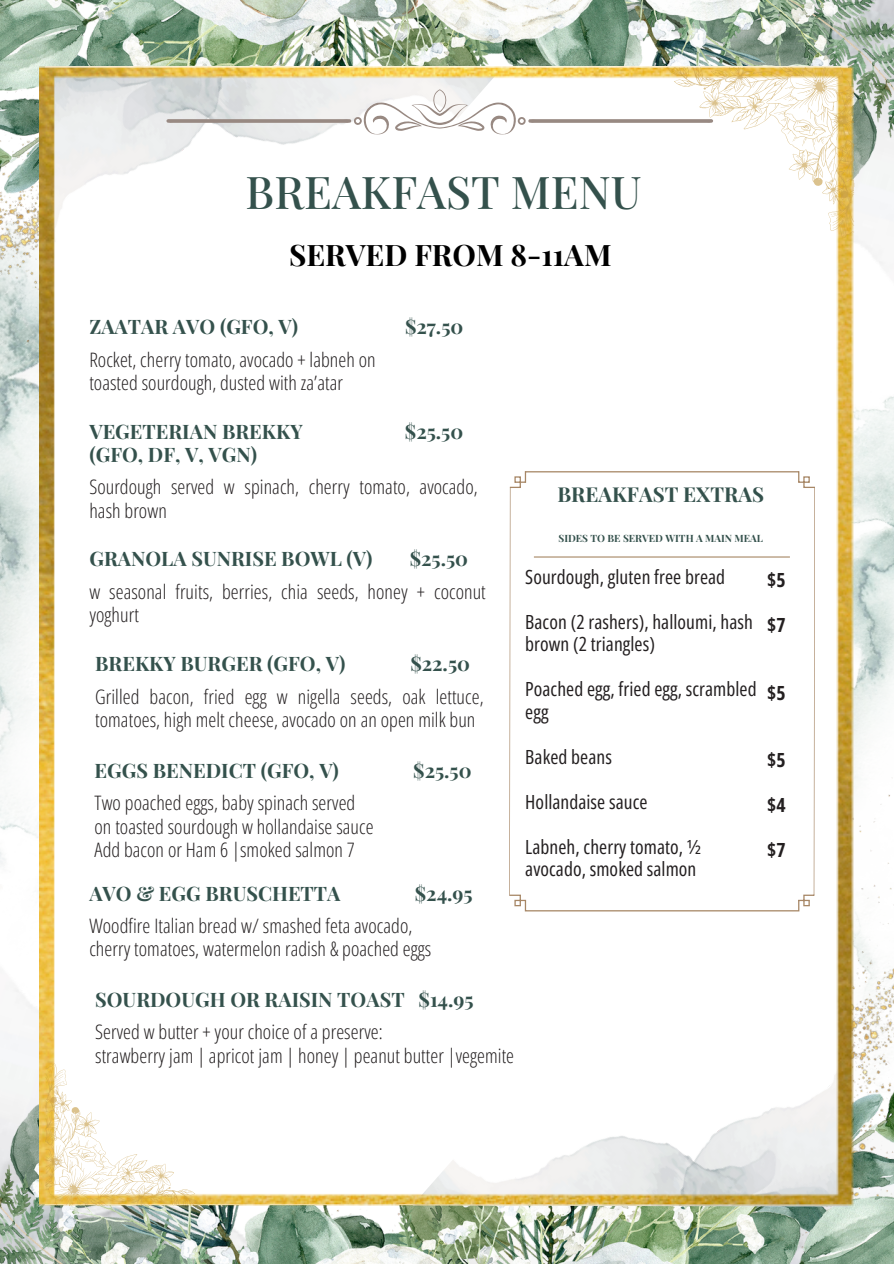
<style>
.page{position:relative;width:894px;height:1264px;background:#fff}
.page>*{position:absolute;margin:0;border:0;box-sizing:border-box;transform-origin:0 0}
.t1{font:500 45px "Playfair Display";color:#34514c}
.t2{font:700 29.7px "Playfair Display";color:#000}
.t3{font:700 20.55px "Playfair Display";color:#34514c}
.t4{font:300 19.95px/23.2px "Open Sans Condensed";letter-spacing:.005em;color:#231f20}
.t5{font:700 19.95px "Playfair Display";color:#34514c}
.t6{font:19.5px/22.5px "Open Sans Condensed";letter-spacing:.005em;color:#231f20}
.t7{font:700 19.5px "Open Sans Condensed";color:#231f20}
.t8{font:700 10.05px "Playfair Display";color:#34514c}
</style>
<div class="page">
<img style="left:0;top:425px;width:39px;height:440px">
<img style="left:854px;top:396px;width:39px;height:318px">
<img style="left:0;top:262px;width:39px;height:163px">
<img style="left:854px;top:714px;width:39px;height:311px">
<img style="left:0;top:1025px;width:893px;height:238px">
<img style="left:0;top:0;width:893px;height:262px">
<img style="left:39px;top:67px;width:815px;height:1138px">
<svg style="left:45px;top:1063px;width:156px;height:142px"></svg>
<svg style="left:509px;top:471px;width:305px;height:440px"></svg>
<hr style="left:533px;top:556px;width:256px;height:1px;background:#a78765">
<div style="left:528px;top:577px;width:267px;height:85px;background:#fff"></div>
<svg style="left:166px;top:67px;width:688px;height:171px"></svg>
<h1 class="t1" style="left:245px;top:160px;width:397px">BREAKFAST MENU</h1>
<h5 class="t2" style="left:289px;top:234px;width:324px">SERVED FROM 8-11AM</h5>
<h2 class="t5" style="left:89px;top:313px;width:210px">ZAATAR AVO (GFO, V)</h2>
<h2 class="t5" style="left:405px;top:313px;width:60px">$27.50</h2>
<h3 class="t4" style="left:89px;top:347px;width:288px">Rocket, cherry tomato, avocado + labneh on toasted sourdough, dusted with za’atar</h3>
<h5 class="t5" style="left:89px;top:417px;width:215px">VEGETERIAN BREKKY</h5>
<h5 class="t5" style="left:405px;top:417px;width:60px">$25.50</h5>
<h5 class="t5" style="left:89px;top:440px;width:169px">(GFO, DF, V, VGN)</h5>
<h3 class="t4" style="left:89px;top:475px;width:390px">Sourdough served w spinach, cherry tomato, avocado, hash brown</h3>
<h5 class="t5" style="left:89px;top:544px;width:284px">GRANOLA SUNRISE BOWL (V)</h5>
<h5 class="t5" style="left:409px;top:544px;width:60px">$25.50</h5>
<h3 class="t4" style="left:89px;top:579px;width:398px">w seasonal fruits, berries, chia seeds, honey + coconut yoghurt</h3>
<p class="t5" style="left:95px;top:649px;width:251px">BREKKY BURGER (GFO, V)</p>
<p class="t5" style="left:410px;top:649px;width:61px">$22.50</p>
<h5 class="t4" style="left:95px;top:684px;width:390px">Grilled bacon, fried egg w nigella seeds, oak lettuce, tomatoes, high melt cheese, avocado on an open milk bun</h5>
<h5 class="t5" style="left:94px;top:756px;width:246px">EGGS BENEDICT (GFO, V)</h5>
<h5 class="t5" style="left:413px;top:756px;width:60px">$25.50</h5>
<h5 class="t4" style="left:94px;top:791px;width:280px">Two poached eggs, baby spinach served on toasted sourdough w hollandaise sauce<br>Add bacon or Ham 6 |smoked salmon 7</h5>
<h5 class="t5" style="left:89px;top:878px;width:252px">AVO &amp; EGG BRUSCHETTA</h5>
<h5 class="t5" style="left:414px;top:878px;width:59px">$24.95</h5>
<h4 class="t4" style="left:89px;top:913px;width:343px">Woodfire Italian bread w/ smashed feta avocado, cherry tomatoes, watermelon radish &amp; poached eggs</h4>
<h5 class="t5" style="left:95px;top:985px;width:380px">SOURDOUGH OR RAISIN TOAST $14.95</h5>
<h5 class="t4" style="left:95px;top:1019px;width:420px">Served w butter + your choice of a preserve:<br>strawberry jam | apricot jam | honey | peanut butter |vegemite</h5>
<h4 class="t3" style="left:557px;top:480px;width:208px">BREAKFAST EXTRAS</h4>
<h4 class="t8" style="left:558px;top:531px;width:206px">SIDES TO BE SERVED WITH A MAIN MEAL</h4>
<h4 class="t6" style="left:525px;top:565px;width:201px">Sourdough, gluten free bread</h4>
<h4 class="t6" style="left:525px;top:610px;width:229px">Bacon (2 rashers), halloumi, hash brown (2 triangles)</h4>
<h4 class="t6" style="left:525px;top:677px;width:233px">Poached egg, fried egg, scrambled egg</h4>
<h3 class="t6" style="left:525px;top:745px;width:88px">Baked beans</h3>
<h5 class="t6" style="left:525px;top:790px;width:124px">Hollandaise sauce</h5>
<h3 class="t6" style="left:525px;top:835px;width:177px">Labneh, cherry tomato, ½ avocado, smoked salmon</h3>
<h5 class="t7" style="left:767px;top:566px;width:20px">$5</h5>
<h3 class="t7" style="left:767px;top:611px;width:20px">$7</h3>
<h5 class="t7" style="left:767px;top:678px;width:20px">$5</h5>
<h3 class="t7" style="left:767px;top:746px;width:20px">$5</h3>
<h5 class="t7" style="left:767px;top:791px;width:20px">$4</h5>
<h3 class="t7" style="left:767px;top:836px;width:20px">$7</h3>
</div>
